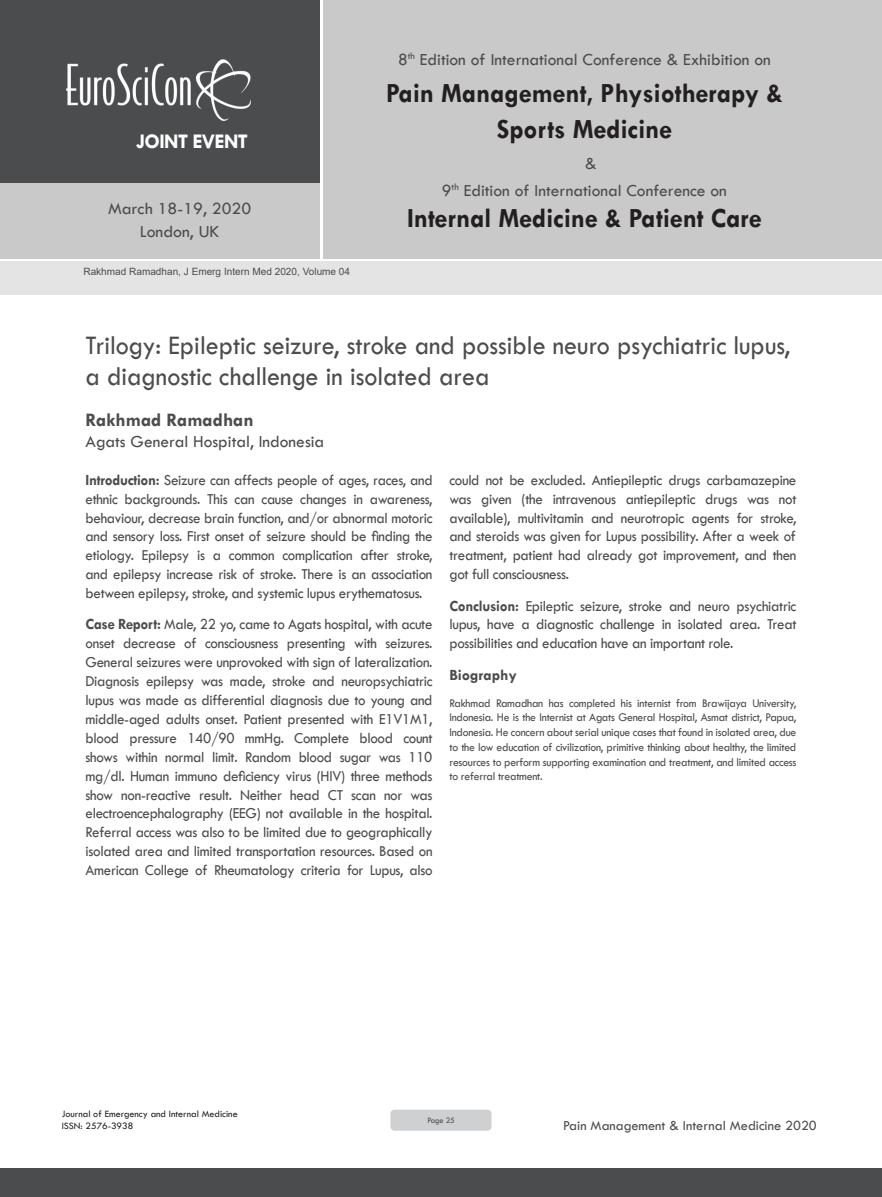
<style>
.page{position:relative;width:882px;height:1197px;background:#fff}
.page>*{position:absolute;margin:0;border:0;box-sizing:border-box;transform-origin:0 0}
.t1{font:700 28px/35.5px "Tw Cen";color:#231f20;text-align:center;scale:.95 1}
.t2{font:27.65px/30.8px "Tw Cen";color:#4b4c4d;scale:.94 1}
.t3{font:700 21px "Tw Cen";letter-spacing:-.03em;color:#fff}
.t4{font:700 19.25px "Tw Cen";color:#4b4c4d}
.t5{font:17.5px/23.6px "Tw Cen";color:#4b4c4d;text-align:center}
.Abstract{font:15.75px/18.9px "Tw Cen";letter-spacing:-.02em;color:#4b4c4d;text-align:justify;scale:.95 1}
.Abstract-2{font:700 15.75px "Tw Cen";color:#4b4c4d}
.t6{font:14.35px "Tw Cen";color:#4b4c4d}
.Abstract-3{font:12.25px/14.7px "Tw Cen";letter-spacing:-.02em;color:#4b4c4d;text-align:justify;scale:.95 1}
.t7{font:9.97px "Tw Cen";color:#231f20}
.t8{font:9.97px "Arial";color:#4b4c4d}
.t9{font:8.58px "Tw Cen";letter-spacing:-.02em;color:#4b4c4d;scale:.95 1}
.s1{font-weight:700}
</style>
<div class="page">
<div style="left:0;top:0;width:319px;height:183px;background:#4b4c4d"></div>
<div style="left:0;top:183px;width:319px;height:76px;background:#c9c9c9"></div>
<div style="left:323px;top:0;width:559px;height:259px;background:#c9c9c9"></div>
<img style="left:66px;top:59px;width:185px;height:62px">
<div style="left:0;top:1168px;width:882px;height:29px;background:#4b4c4d"></div>
<div style="left:1px;top:261px;width:881px;height:33px;background:#e4e4e4"></div>
<div style="left:390px;top:1110px;width:102px;height:21px;background:#cfd0d2;border-radius:4px"></div>
<h3 class="t3" style="left:136px;top:128px;width:113px">JOINT EVENT</h3>
<p class="t5" style="left:108px;top:196px;width:145px">March 18-19, 2020<br>London, UK</p>
<p class="t8" style="left:83px;top:265px;width:268px">Rakhmad Ramadhan, J Emerg Intern Med 2020, Volume 04</p>
<p class="t5" style="left:398px;top:47px;width:374px">8<sup>th</sup> Edition of International Conference &amp; Exhibition on</p>
<h1 class="t1" style="left:386px;top:75px;width:419px">Pain Management, Physiotherapy &amp;<br>Sports Medicine</h1>
<p class="t5" style="left:585px;top:151px;width:13px">&amp;</p>
<p class="t5" style="left:442px;top:179px;width:286px">9<sup>th</sup> Edition of International Conference on</p>
<h1 class="t1" style="left:407px;top:200px;width:375px">Internal Medicine &amp; Patient Care</h1>
<p class="t2" style="left:86px;top:330px;width:751px">Trilogy: Epileptic seizure, stroke and possible neuro psychiatric lupus, a diagnostic challenge in isolated area</p>
<p class="t4" style="left:86px;top:408px;width:170px">Rakhmad Ramadhan</p>
<p class="t5" style="left:86px;top:429px;width:240px">Agats General Hospital, Indonesia</p>
<p class="Abstract" style="left:86px;top:470px;width:367px"><span class="s1">Introduction:</span> Seizure can affects people of ages, races, and ethnic backgrounds. This can cause changes in awareness, behaviour, decrease brain function, and/or abnormal motoric and sensory loss. First onset of seizure should be finding the etiology. Epilepsy is a common complication after stroke, and epilepsy increase risk of stroke. There is an association between epilepsy, stroke, and systemic lupus erythematosus.</p>
<p class="Abstract" style="left:86px;top:615px;width:367px"><span class="s1">Case Report:</span> Male, 22 yo, came to Agats hospital, with acute onset decrease of consciousness presenting with seizures.<br>General seizures were unprovoked with sign of lateralization.<br>Diagnosis epilepsy was made, stroke and neuropsychiatric lupus was made as differential diagnosis due to young and middle-aged adults onset. Patient presented with E1V1M1, blood pressure 140/90 mmHg. Complete blood count shows within normal limit. Random blood sugar was 110 mg/dl. Human immuno deficiency virus (HIV) three methods show non-reactive result. Neither head CT scan nor was electroencephalography (EEG) not available in the hospital.<br>Referral access was also to be limited due to geographically isolated area and limited transportation resources. Based on American College of Rheumatology criteria for Lupus, also</p>
<p class="Abstract" style="left:449px;top:470px;width:367px">could not be excluded. Antiepileptic drugs carbamazepine was given (the intravenous antiepileptic drugs was not available), multivitamin and neurotropic agents for stroke, and steroids was given for Lupus possibility. After a week of treatment, patient had already got improvement, and then got full consciousness.</p>
<p class="Abstract" style="left:449px;top:596px;width:367px"><span class="s1">Conclusion:</span> Epileptic seizure, stroke and neuro psychiatric lupus, have a diagnostic challenge in isolated area. Treat possibilities and education have an important role.</p>
<p class="Abstract-2" style="left:449px;top:665px;width:69px">Biography</p>
<p class="Abstract-3" style="left:449px;top:696px;width:367px">Rakhmad Ramadhan has completed his internist from Brawijaya University, Indonesia. He is the Internist at Agats General Hospital, Asmat district, Papua, Indonesia. He concern about serial unique cases that found in isolated area, due to the low education of civilization, primitive thinking about healthy, the limited resources to perform supporting examination and treatment, and limited access to referral treatment.</p>
<p class="t7" style="left:62px;top:1108px;width:178px">Journal of Emergency and Internal Medicine</p>
<p class="t7" style="left:62px;top:1120px;width:73px">ISSN: 2576-3938</p>
<p class="t9" style="left:427px;top:1115px;width:30px">Page 25</p>
<p class="t6" style="left:563px;top:1117px;width:255px">Pain Management &amp; Internal Medicine 2020</p>
</div>
